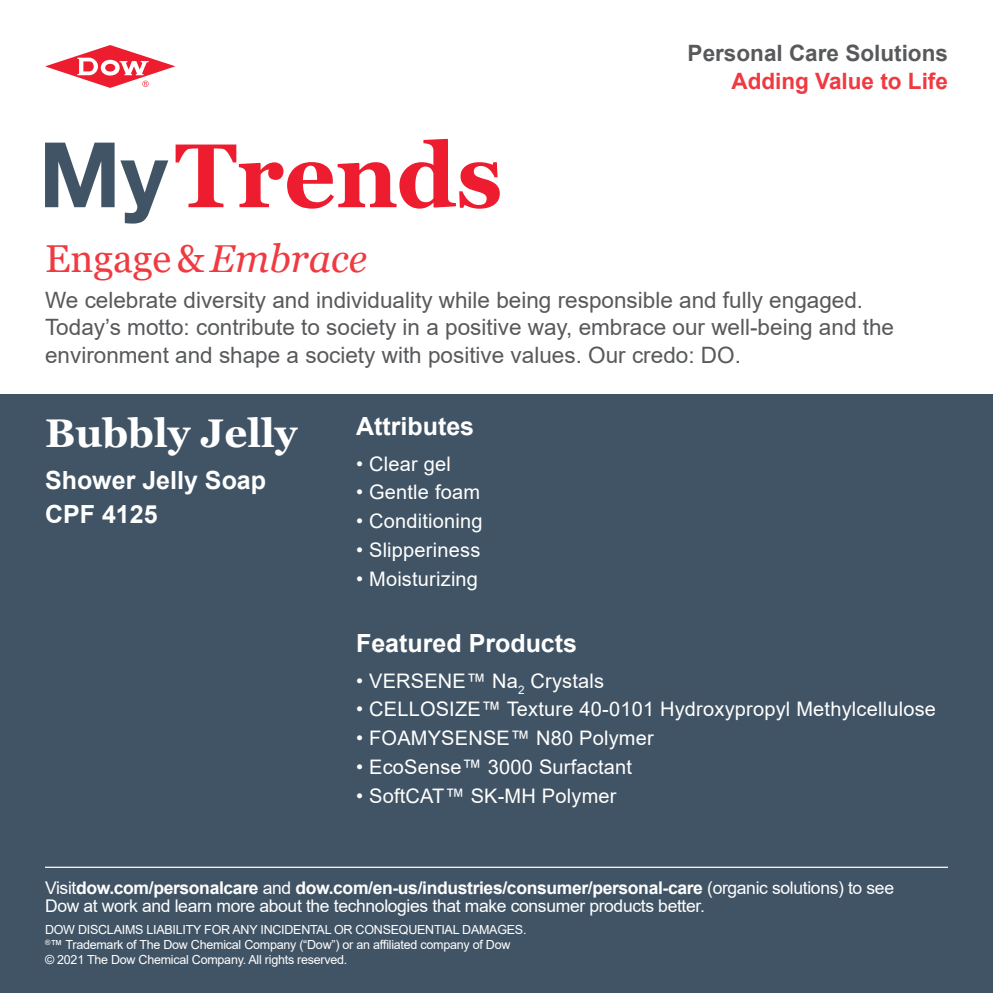
<style>
.page{position:relative;width:993px;height:993px;background:#fff}
.page>*{position:absolute;margin:0;border:0;box-sizing:border-box;transform-origin:0 0}
.t1{font:700 40px "Georgia";color:#fff}
.t2{font:38.75px "Georgia";color:#ef3a42}
.t3{font:700 25px/34.5px "Arial";color:#fff}
.t4{font:22.5px/27.5px "Arial";color:#58595b}
.t5{font:700 22.5px "Arial";color:#58595b}
.t6{font:700 22.5px "Arial";color:#ef3a42}
.t7{font:20px "Arial";letter-spacing:.01em;color:#fff}
.t8{font:17.5px/17.5px "Arial";letter-spacing:-.02em;color:#fff}
.t9{font:12.5px/15px "Arial";letter-spacing:-.02em;color:#fff}
.s1{font-style:italic}
.s2{font-weight:700}
</style>
<div class="page">
<div style="left:0;top:394px;width:992px;height:598px;background:#415465"></div>
<hr style="left:45px;top:866px;width:902px;height:1px;background:#fff">
<svg style="left:45px;top:45px;width:130px;height:43px"></svg>
<svg style="left:45px;top:142px;width:123px;height:81px"></svg>
<svg style="left:175px;top:139px;width:324px;height:70px"></svg>
<h2 class="t2" style="left:45px;top:235px;width:323px">Engage &amp; <span class="s1">Embrace</span></h2>
<p class="t5" style="left:687px;top:38px;width:262px">Personal Care Solutions</p>
<p class="t6" style="left:731px;top:65px;width:218px">Adding Value to Life</p>
<p class="t4" style="left:45px;top:286px;width:850px">We celebrate diversity and individuality while being responsible and fully engaged.<br>Today’s motto: contribute to society in a positive way, embrace our well-being and the environment and shape a society with positive values. Our credo: DO.</p>
<h1 class="t1" style="left:45px;top:407px;width:254px">Bubbly Jelly</h1>
<p class="t3" style="left:45px;top:463px;width:222px">Shower Jelly Soap<br>CPF 4125</p>
<p class="t3" style="left:356px;top:409px;width:120px">Attributes</p>
<p class="t7" style="left:356px;top:450px;width:96px">• Clear gel</p>
<p class="t7" style="left:356px;top:478px;width:125px">• Gentle foam</p>
<p class="t7" style="left:356px;top:507px;width:128px">• Conditioning</p>
<p class="t7" style="left:356px;top:536px;width:126px">• Slipperiness</p>
<p class="t7" style="left:356px;top:564px;width:123px">• Moisturizing</p>
<p class="t3" style="left:356px;top:626px;width:222px">Featured Products</p>
<p class="t7" style="left:356px;top:666px;width:249px">• VERSENE™ Na<sub>2</sub> Crystals</p>
<p class="t7" style="left:356px;top:695px;width:581px">• CELLOSIZE™ Texture 40-0101 Hydroxypropyl Methylcellulose</p>
<p class="t7" style="left:356px;top:724px;width:299px">• FOAMYSENSE™ N80 Polymer</p>
<p class="t7" style="left:356px;top:752px;width:277px">• EcoSense™ 3000 Surfactant</p>
<p class="t7" style="left:356px;top:781px;width:262px">• SoftCAT™ SK-MH Polymer</p>
<p class="t8" style="left:45px;top:879px;width:850px">Visit<span class="s2">dow.com/personalcare</span> and <span class="s2">dow.com/en-us/industries/consumer/personal-care</span> (organic solutions) to see<br>Dow at work and learn more about the technologies that make consumer products better.</p>
<p class="t9" style="left:45px;top:921px;width:483px">DOW DISCLAIMS LIABILITY FOR ANY INCIDENTAL OR CONSEQUENTIAL DAMAGES. <sup>®</sup>™ Trademark of The Dow Chemical Company (“Dow”) or an affiliated company of Dow<br>© 2021 The Dow Chemical Company. All rights reserved.</p>
</div>
